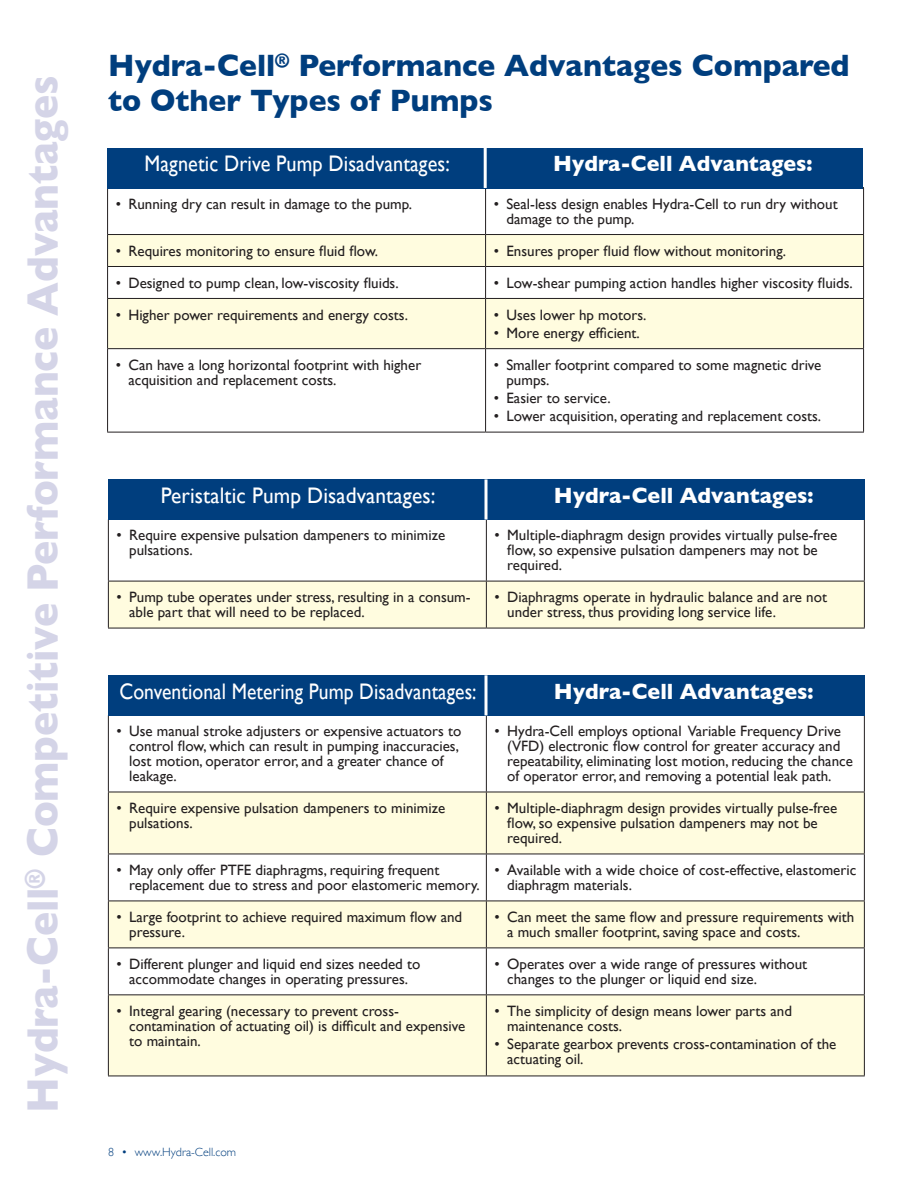
<style>
.page{position:relative;width:918px;height:1188px;background:#fff}
.page>*{position:absolute;margin:0;border:0;box-sizing:border-box;transform-origin:0 0}
.t1{font:700 45px "Gill Sans";letter-spacing:-.005em;color:#d4d4e7;scale:.9 1}
.t2{font:700 31.5px/34.5px "Gill Sans";color:#003e7e;scale:.95 1}
.t3{font:700 22.5px "Gill Sans";color:#fff;scale:.95 1}
.t4{font:22.5px "Gill Sans";letter-spacing:.005em;color:#fff;scale:.87 1}
.t5{font:22.5px "Gill Sans";letter-spacing:.005em;color:#fff;scale:.9 1}
.t6{font:22.5px "Gill Sans";letter-spacing:.005em;color:#fff;scale:.95 1}
.t7{font:15px/15px "Gill Sans";color:#231f20}
.t8{font:300 12px "Gill Sans";color:#003e7e}
</style>
<div class="page">
<svg style="left:108px;top:235px;width:755px;height:113px;fill:#fffcdf"></svg>
<hr style="left:107px;top:188px;width:1px;height:46px;background:#231f20">
<hr style="left:486px;top:187px;width:378px;height:1px;background:#231f20">
<hr style="left:485px;top:188px;width:1px;height:46px;background:#231f20">
<hr style="left:863px;top:188px;width:1px;height:46px;background:#231f20">
<hr style="left:107px;top:234px;width:379px;height:1px;background:#231f20">
<hr style="left:107px;top:235px;width:1px;height:31px;background:#231f20">
<hr style="left:486px;top:234px;width:378px;height:1px;background:#231f20">
<hr style="left:485px;top:235px;width:1px;height:31px;background:#231f20">
<hr style="left:863px;top:235px;width:1px;height:31px;background:#231f20">
<hr style="left:107px;top:266px;width:379px;height:1px;background:#231f20">
<hr style="left:107px;top:267px;width:1px;height:31px;background:#231f20">
<hr style="left:486px;top:266px;width:378px;height:1px;background:#231f20">
<hr style="left:485px;top:267px;width:1px;height:31px;background:#231f20">
<hr style="left:863px;top:267px;width:1px;height:31px;background:#231f20">
<hr style="left:107px;top:298px;width:379px;height:1px;background:#231f20">
<hr style="left:107px;top:299px;width:1px;height:49px;background:#231f20">
<hr style="left:486px;top:298px;width:378px;height:1px;background:#231f20">
<hr style="left:485px;top:299px;width:1px;height:49px;background:#231f20">
<hr style="left:863px;top:299px;width:1px;height:49px;background:#231f20">
<hr style="left:107px;top:348px;width:379px;height:1px;background:#231f20">
<hr style="left:107px;top:349px;width:1px;height:83px;background:#231f20">
<hr style="left:486px;top:348px;width:378px;height:1px;background:#231f20">
<hr style="left:485px;top:349px;width:1px;height:83px;background:#231f20">
<hr style="left:863px;top:349px;width:1px;height:83px;background:#231f20">
<hr style="left:107px;top:432px;width:379px;height:1px;background:#231f20">
<hr style="left:486px;top:432px;width:378px;height:1px;background:#231f20">
<div style="left:107px;top:148px;width:756px;height:40px;background:#003e7e"></div>
<hr style="left:484px;top:148px;width:3px;height:40px;background:#fff">
<svg style="left:109px;top:793px;width:755px;height:283px;fill:#fffcdf"></svg>
<hr style="left:108px;top:715px;width:1px;height:77px;background:#231f20">
<hr style="left:486px;top:715px;width:1px;height:77px;background:#231f20">
<hr style="left:864px;top:715px;width:1px;height:77px;background:#231f20">
<hr style="left:108px;top:792px;width:378px;height:1px;background:#231f20">
<hr style="left:108px;top:792px;width:1px;height:62px;background:#231f20">
<hr style="left:486px;top:792px;width:379px;height:1px;background:#231f20">
<hr style="left:486px;top:792px;width:1px;height:62px;background:#231f20">
<hr style="left:864px;top:792px;width:1px;height:62px;background:#231f20">
<hr style="left:108px;top:854px;width:378px;height:1px;background:#231f20">
<hr style="left:108px;top:854px;width:1px;height:47px;background:#231f20">
<hr style="left:486px;top:854px;width:379px;height:1px;background:#231f20">
<hr style="left:486px;top:854px;width:1px;height:47px;background:#231f20">
<hr style="left:864px;top:854px;width:1px;height:47px;background:#231f20">
<hr style="left:108px;top:901px;width:378px;height:1px;background:#231f20">
<hr style="left:108px;top:901px;width:1px;height:47px;background:#231f20">
<hr style="left:486px;top:901px;width:379px;height:1px;background:#231f20">
<hr style="left:486px;top:901px;width:1px;height:47px;background:#231f20">
<hr style="left:864px;top:901px;width:1px;height:47px;background:#231f20">
<hr style="left:108px;top:948px;width:378px;height:1px;background:#231f20">
<hr style="left:108px;top:948px;width:1px;height:46px;background:#231f20">
<hr style="left:486px;top:948px;width:379px;height:1px;background:#231f20">
<hr style="left:486px;top:948px;width:1px;height:46px;background:#231f20">
<hr style="left:864px;top:948px;width:1px;height:46px;background:#231f20">
<hr style="left:108px;top:994px;width:378px;height:1px;background:#231f20">
<hr style="left:108px;top:995px;width:1px;height:81px;background:#231f20">
<hr style="left:486px;top:994px;width:379px;height:1px;background:#231f20">
<hr style="left:486px;top:995px;width:1px;height:81px;background:#231f20">
<hr style="left:864px;top:995px;width:1px;height:81px;background:#231f20">
<hr style="left:108px;top:1076px;width:378px;height:1px;background:#231f20">
<hr style="left:486px;top:1076px;width:379px;height:1px;background:#231f20">
<div style="left:108px;top:675px;width:756px;height:41px;background:#003e7e"></div>
<hr style="left:485px;top:675px;width:3px;height:40px;background:#fff">
<div style="left:109px;top:582px;width:755px;height:46px;background:#fffcdf"></div>
<hr style="left:108px;top:520px;width:1px;height:61px;background:#231f20">
<hr style="left:486px;top:519px;width:379px;height:1px;background:#231f20">
<hr style="left:486px;top:520px;width:1px;height:61px;background:#231f20">
<hr style="left:864px;top:520px;width:1px;height:61px;background:#231f20">
<hr style="left:108px;top:581px;width:378px;height:1px;background:#231f20">
<hr style="left:108px;top:581px;width:1px;height:47px;background:#231f20">
<hr style="left:486px;top:581px;width:379px;height:1px;background:#231f20">
<hr style="left:486px;top:581px;width:1px;height:47px;background:#231f20">
<hr style="left:864px;top:581px;width:1px;height:47px;background:#231f20">
<hr style="left:108px;top:628px;width:378px;height:1px;background:#231f20">
<hr style="left:486px;top:628px;width:379px;height:1px;background:#231f20">
<div style="left:108px;top:479px;width:756px;height:41px;background:#003e7e"></div>
<hr style="left:485px;top:479px;width:3px;height:41px;background:#fff">
<h1 class="t1" style="left:7px;top:1113px;width:1154px;rotate:-90deg">Hydra-Cell<sup>®</sup> Competitive Performance Advantages</h1>
<h2 class="t2" style="left:108px;top:48px;width:782px">Hydra-Cell<sup>®</sup> Performance Advantages Compared to Other Types of Pumps</h2>
<h3 class="t5" style="left:145px;top:151px;width:341px">Magnetic Drive Pump Disadvantages:</h3>
<h3 class="t3" style="left:553px;top:146px;width:275px">Hydra-Cell Advantages:</h3>
<p class="t7" style="left:116px;top:196px;width:298px">• Running dry can result in damage to the pump.</p>
<p class="t7" style="left:506px;top:196px;width:333px;text-indent:-13px">• Seal-less design enables Hydra-Cell to run dry without damage to the pump.</p>
<p class="t7" style="left:116px;top:243px;width:264px">• Requires monitoring to ensure fluid flow.</p>
<p class="t7" style="left:494px;top:243px;width:294px">• Ensures proper fluid flow without monitoring.</p>
<p class="t7" style="left:116px;top:275px;width:285px">• Designed to pump clean, low-viscosity fluids.</p>
<p class="t7" style="left:494px;top:275px;width:361px">• Low-shear pumping action handles higher viscosity fluids.</p>
<p class="t7" style="left:116px;top:307px;width:294px">• Higher power requirements and energy costs.</p>
<p class="t7" style="left:494px;top:307px;width:154px">• Uses lower hp motors.</p>
<p class="t7" style="left:494px;top:325px;width:148px">• More energy efficient.</p>
<p class="t7" style="left:128px;top:357px;width:294px;text-indent:-13px">• Can have a long horizontal footprint with higher acquisition and replacement costs.</p>
<p class="t7" style="left:506px;top:357px;width:316px;text-indent:-13px">• Smaller footprint compared to some magnetic drive pumps.</p>
<p class="t7" style="left:494px;top:390px;width:118px">• Easier to service.</p>
<p class="t7" style="left:494px;top:409px;width:329px">• Lower acquisition, operating and replacement costs.</p>
<h3 class="t6" style="left:161px;top:482px;width:291px">Peristaltic Pump Disadvantages:</h3>
<h3 class="t3" style="left:554px;top:478px;width:275px">Hydra-Cell Advantages:</h3>
<p class="t7" style="left:129px;top:528px;width:318px;text-indent:-13px">• Require expensive pulsation dampeners to minimize pulsations.</p>
<p class="t7" style="left:507px;top:528px;width:332px;text-indent:-13px">• Multiple-diaphragm design provides virtually pulse-free flow, so expensive pulsation dampeners may not be required.</p>
<p class="t7" style="left:129px;top:590px;width:343px;text-indent:-13px">• Pump tube operates under stress, resulting in a consum&shy;able part that will need to be replaced.</p>
<p class="t7" style="left:507px;top:590px;width:321px;text-indent:-13px">• Diaphragms operate in hydraulic balance and are not under stress, thus providing long service life.</p>
<h3 class="t4" style="left:119px;top:678px;width:412px">Conventional Metering Pump Disadvantages:</h3>
<h3 class="t3" style="left:554px;top:673px;width:275px">Hydra-Cell Advantages:</h3>
<p class="t7" style="left:129px;top:723px;width:334px;text-indent:-13px">• Use manual stroke adjusters or expensive actuators to control flow, which can result in pumping inaccuracies, lost motion, operator error, and a greater chance of leakage.</p>
<p class="t7" style="left:507px;top:723px;width:347px;text-indent:-13px">• Hydra-Cell employs optional Variable Frequency Drive (VFD) electronic flow control for greater accuracy and repeatability, eliminating lost motion, reducing the chance of operator error, and removing a potential leak path.</p>
<p class="t7" style="left:129px;top:800px;width:318px;text-indent:-13px">• Require expensive pulsation dampeners to minimize pulsations.</p>
<p class="t7" style="left:507px;top:800px;width:332px;text-indent:-13px">• Multiple-diaphragm design provides virtually pulse-free flow, so expensive pulsation dampeners may not be required.</p>
<p class="t7" style="left:129px;top:862px;width:352px;text-indent:-13px">• May only offer PTFE diaphragms, requiring frequent replacement due to stress and poor elastomeric memory.</p>
<p class="t7" style="left:507px;top:862px;width:351px;text-indent:-13px">• Available with a wide choice of cost-effective, elastomeric diaphragm materials.</p>
<p class="t7" style="left:129px;top:909px;width:335px;text-indent:-13px">• Large footprint to achieve required maximum flow and pressure.</p>
<p class="t7" style="left:507px;top:909px;width:349px;text-indent:-13px">• Can meet the same flow and pressure requirements with a much smaller footprint, saving space and costs.</p>
<p class="t7" style="left:116px;top:956px;width:305px;text-align:center">• Different plunger and liquid end sizes needed to accommodate changes in operating pressures.</p>
<p class="t7" style="left:507px;top:956px;width:302px;text-indent:-13px">• Operates over a wide range of pressures without changes to the plunger or liquid end size.</p>
<p class="t7" style="left:129px;top:1003px;width:338px;text-indent:-13px">• Integral gearing (necessary to prevent cross&shy;contamination of actuating oil) is difficult and expensive to maintain.</p>
<p class="t7" style="left:507px;top:1003px;width:286px;text-indent:-13px">• The simplicity of design means lower parts and maintenance costs.</p>
<p class="t7" style="left:507px;top:1037px;width:331px;text-indent:-13px">• Separate gearbox prevents cross-contamination of the actuating oil.</p>
<p class="t8" style="left:108px;top:1142px;width:130px">8 • www.Hydra-Cell.com</p>
</div>
